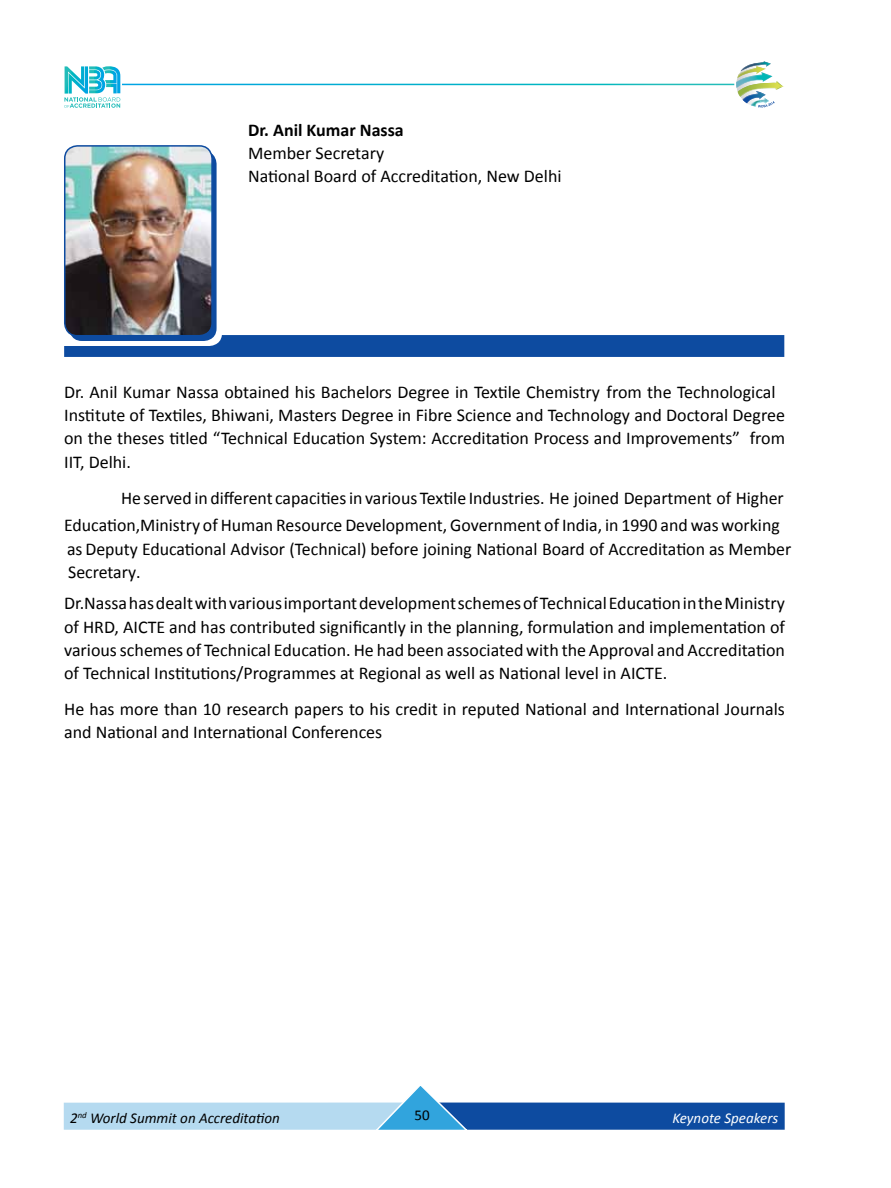
<style>
.page{position:relative;width:891px;height:1188px;background:#fff}
.page>*{position:absolute;margin:0;border:0;box-sizing:border-box;transform-origin:0 0}
.t1{font:18px/23.2px "Calibri";color:#000}
.t2{font:700 18px "Calibri";color:#000}
.t3{font:italic 15px "Calibri";color:#000}
.t4{font:italic 15px "Calibri";color:#fff}
.t5{font:15px "Calibri";color:#000}
</style>
<div class="page">
<svg style="left:64px;top:1086px;width:721px;height:44px"></svg>
<svg style="left:736px;top:61px;width:47px;height:47px"></svg>
<svg style="left:64px;top:66px;width:56px;height:42px"></svg>
<svg style="left:64px;top:335px;width:720px;height:22px;background:#1c56a5"></svg>
<div style="left:69px;top:151px;width:148px;height:190px;background:#0d4ba0;border-radius:13px"></div>
<img style="left:65px;top:146px;width:145px;height:190px">
<div style="left:64px;top:145px;width:149px;height:191px;border:2px solid #0d4ba0;border-radius:13px"></div>
<p class="t2" style="left:248px;top:119px;width:157px">Dr. Anil Kumar Nassa</p>
<p class="t1" style="left:248px;top:142px;width:315px">Member Secretary<br>National Board of Accreditation, New Delhi</p>
<p class="t1" style="left:64px;top:380px;width:722px">Dr. Anil Kumar Nassa obtained his Bachelors Degree in Textile Chemistry from the Technological Institute of Textiles, Bhiwani, Masters Degree in Fibre Science and Technology and Doctoral Degree on the theses titled “Technical Education System: Accreditation Process and Improvements” from IIT, Delhi.</p>
<p class="t1" style="left:64px;top:484px;width:721px;line-height:27.8px;text-align:right">He served in different capacities in various Textile Industries. He joined Department of Higher<br>Education,Ministry of Human Resource Development, Government of India, in 1990 and was working</p>
<p class="t1" style="left:67px;top:537px;width:726px">as Deputy Educational Advisor (Technical) before joining National Board of Accreditation as Member<br>Secretary.</p>
<p class="t1" style="left:64px;top:592px;width:722px;text-align:justify">Dr.Nassa has dealt with various important development schemes of Technical Education in the Ministry of HRD, AICTE and has contributed significantly in the planning, formulation and implementation of various schemes of Technical Education. He had been associated with the Approval and Accreditation of Technical Institutions/Programmes at Regional as well as National level in AICTE.</p>
<p class="t1" style="left:64px;top:698px;width:722px">He has more than 10 research papers to his credit in reputed National and International Journals and National and International Conferences</p>
<p class="t3" style="left:70px;top:1107px;width:211px">2<sup>nd</sup> World Summit on Accreditation</p>
<p class="t5" style="left:415px;top:1106px;width:17px">50</p>
<p class="t4" style="left:672px;top:1107px;width:107px">Keynote Speakers</p>
</div>
